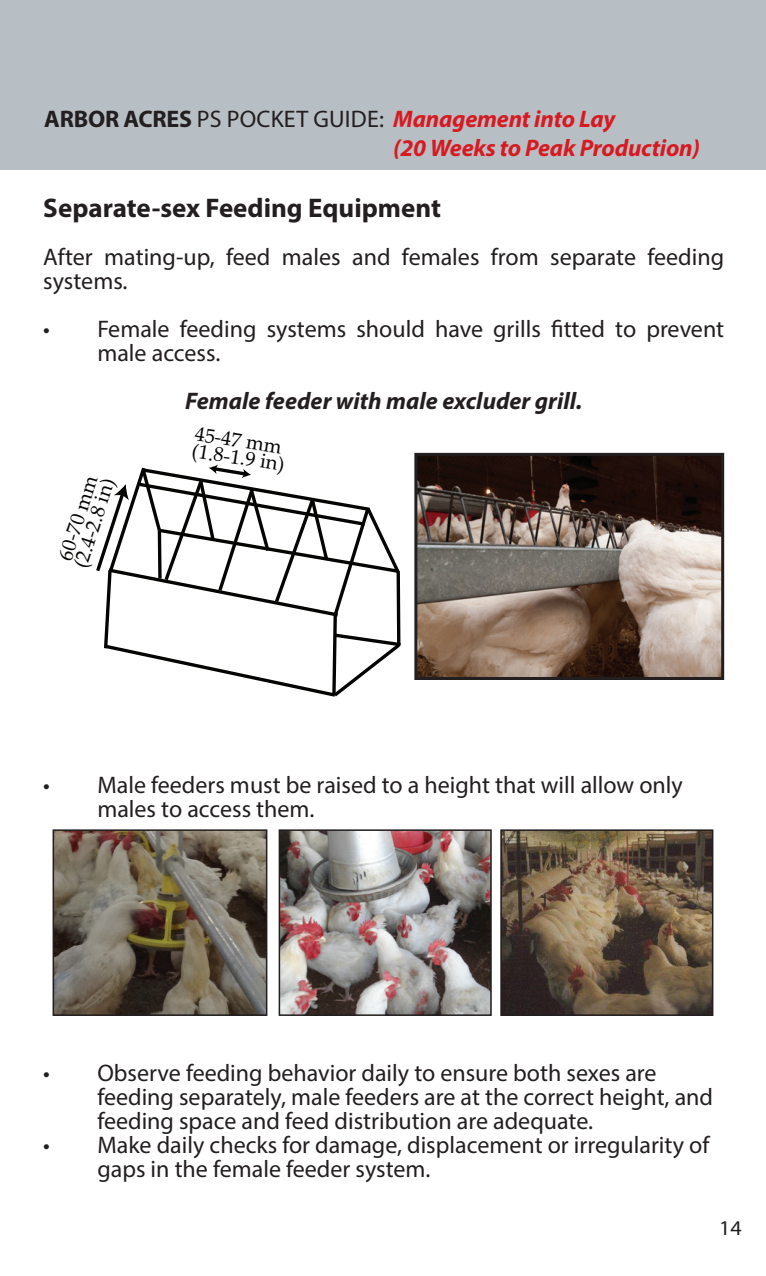
<style>
.page{position:relative;width:766px;height:1276px;background:#fff}
.page>*{position:absolute;margin:0;border:0;box-sizing:border-box;transform-origin:0 0}
.t1{font:700 27px "Myriad Pro";color:#231f20}
.t2{font:24px/24px "Myriad Pro";color:#231f20}
.t3{font:italic 700 24px "Myriad Pro";letter-spacing:-.01em;color:#d71a21}
.t4{font:italic 700 24px "Myriad Pro";color:#231f20}
.t5{font:21px "Myriad Pro";color:#231f20;scale:1.05 1}
.t6{font:20.1px/16.8px "Palatino Linotype";color:#040503}
.s1{font-style:normal;color:#231f20}
.s2{font-weight:400;font-style:normal;color:#231f20}
</style>
<div class="page">
<div style="left:0;top:0;width:765px;height:170px;background:#b8bfc4"></div>
<img style="left:418px;top:457px;width:302px;height:219px">
<div style="left:414px;top:453px;width:310px;height:227px;border:3px solid #231f20"></div>
<img style="left:503px;top:832px;width:207px;height:181px">
<div style="left:500px;top:829px;width:213px;height:187px;border:2px solid #231f20"></div>
<img style="left:281px;top:832px;width:207px;height:181px">
<div style="left:278px;top:829px;width:213px;height:187px;border:2px solid #231f20"></div>
<img style="left:56px;top:832px;width:208px;height:181px">
<div style="left:53px;top:829px;width:214px;height:187px;border:2px solid #231f20"></div>
<svg style="left:96px;top:464px;width:305px;height:233px"></svg>
<p class="t3" style="left:44px;top:103px;width:572px"><span class="s1">ARBOR ACRES</span> <span class="s2">PS POCKET GUIDE:</span> Management into Lay</p>
<p class="t3" style="left:393px;top:132px;width:308px">(20 Weeks to Peak Production)</p>
<p class="t1" style="left:43px;top:190px;width:399px">Separate-sex Feeding Equipment</p>
<p class="t2" style="left:43px;top:244px;width:682px">After mating-up, feed males and females from separate feeding systems.</p>
<p class="t2" style="left:97px;top:316px;width:628px;text-indent:-54px">• Female feeding systems should have grills fitted to prevent male access.</p>
<p class="t4" style="left:185px;top:385px;width:398px">Female feeder with male excluder grill.</p>
<p class="t6" style="left:55px;top:559px;width:95px;rotate:-72deg">60-70 mm (2.4-2.8 in)</p>
<p class="t6" style="left:196px;top:424px;width:95px;rotate:9deg">45-47 mm (1.8-1.9 in)</p>
<p class="t2" style="left:97px;top:772px;width:587px;text-indent:-54px">• Male feeders must be raised to a height that will allow only males to access them.</p>
<p class="t2" style="left:97px;top:1060px;width:617px;text-indent:-54px">• Observe feeding behavior daily to ensure both sexes are feeding separately, male feeders are at the correct height, and feeding space and feed distribution are adequate.</p>
<p class="t2" style="left:97px;top:1132px;width:613px;text-indent:-54px">• Make daily checks for damage, displacement or irregularity of gaps in the female feeder system.</p>
<p class="t5" style="left:719px;top:1215px;width:23px">14</p>
</div>
